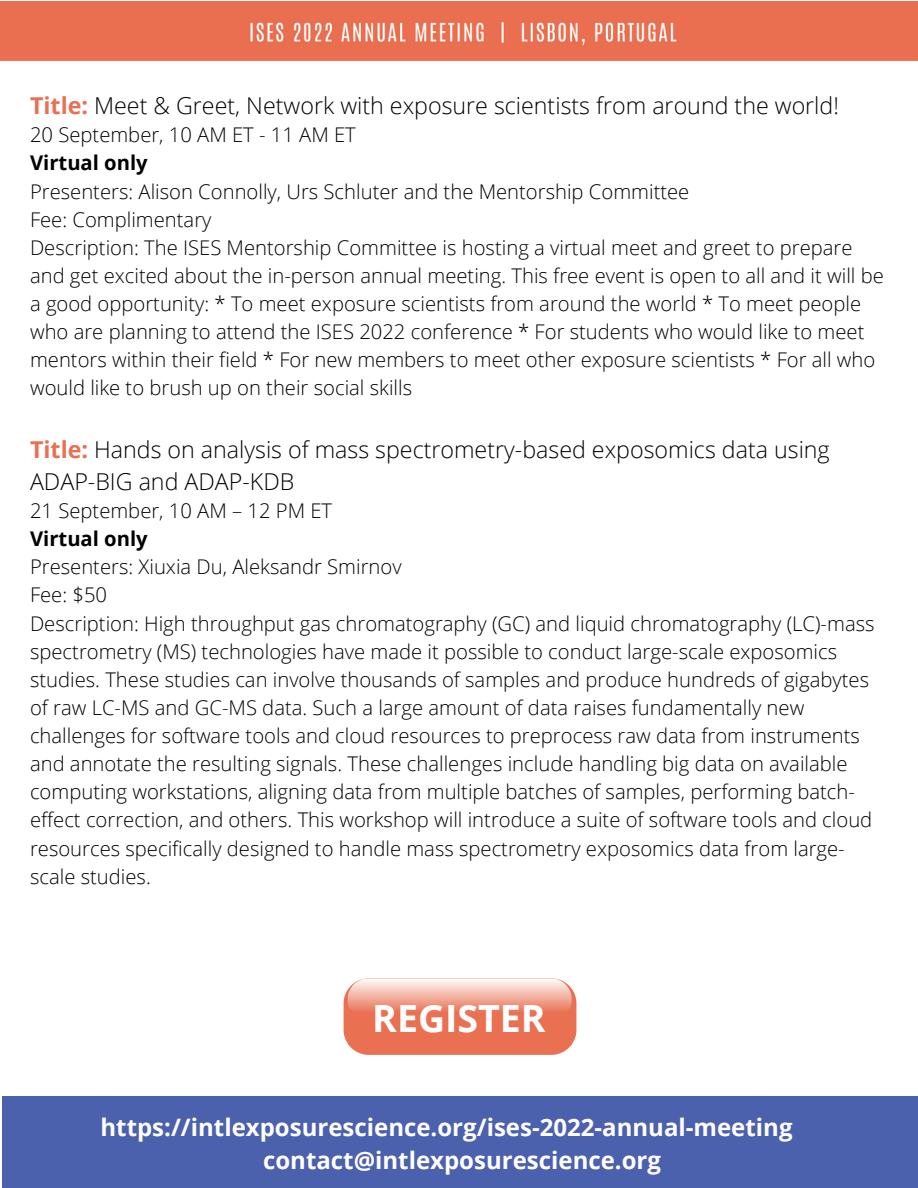
<style>
.page{position:relative;width:918px;height:1188px;background:#fff}
.page>*{position:absolute;margin:0;border:0;box-sizing:border-box;transform-origin:0 0}
.t1{font:700 37.5px "Open Sans";color:#fff}
.t2{font:700 24px/32.7px "Open Sans";color:#fefefe}
.t3{font:300 23.25px/31.5px "Open Sans";color:#000}
.t4{font:300 20.25px/28.2px "Open Sans";color:#000}
.t5{font:700 20.25px "Open Sans";color:#000}
.s1{font-weight:700;color:#e97051}
</style>
<div class="page">
<img style="left:0;top:2px;width:918px;height:58px">
<div style="left:2px;top:1096px;width:916px;height:92px;background:#4c61ad"></div>
<svg style="left:344px;top:978px;width:232px;height:77px;background:#ed917a"></svg>
<p class="t3" style="left:30px;top:89px;width:810px"><span class="s1">Title:</span> Meet &amp; Greet, Network with exposure scientists from around the world!</p>
<p class="t4" style="left:30px;top:120px;width:327px">20 September, 10 AM ET - 11 AM ET</p>
<p class="t5" style="left:30px;top:149px;width:119px">Virtual only</p>
<p class="t4" style="left:30px;top:177px;width:661px">Presenters: Alison Connolly, Urs Schluter and the Mentorship Committee</p>
<p class="t4" style="left:30px;top:205px;width:183px">Fee: Complimentary</p>
<p class="t4" style="left:30px;top:233px;width:855px">Description: The ISES Mentorship Committee is hosting a virtual meet and greet to prepare and get excited about the in-person annual meeting. This free event is open to all and it will be a good opportunity: * To meet exposure scientists from around the world * To meet people who are planning to attend the ISES 2022 conference * For students who would like to meet mentors within their field * For new members to meet other exposure scientists * For all who would like to brush up on their social skills</p>
<p class="t3" style="left:30px;top:434px;width:801px"><span class="s1">Title:</span> Hands on analysis of mass spectrometry-based exposomics data using<br>ADAP-BIG and ADAP-KDB</p>
<p class="t4" style="left:30px;top:496px;width:304px">21 September, 10 AM – 12 PM ET</p>
<p class="t5" style="left:30px;top:525px;width:119px">Virtual only</p>
<p class="t4" style="left:30px;top:552px;width:373px">Presenters: Xiuxia Du, Aleksandr Smirnov</p>
<p class="t4" style="left:30px;top:581px;width:79px">Fee: $50</p>
<p class="t4" style="left:30px;top:609px;width:846px">Description: High throughput gas chromatography (GC) and liquid chromatography (LC)-mass spectrometry (MS) technologies have made it possible to conduct large-scale exposomics studies. These studies can involve thousands of samples and produce hundreds of gigabytes of raw LC-MS and GC-MS data. Such a large amount of data raises fundamentally new challenges for software tools and cloud resources to preprocess raw data from instruments and annotate the resulting signals. These challenges include handling big data on available computing workstations, aligning data from multiple batches of samples, performing batch&shy;effect correction, and others. This workshop will introduce a suite of software tools and cloud resources specifically designed to handle mass spectrometry exposomics data from large&shy;scale studies.</p>
<p class="t1" style="left:372px;top:992px;width:175px">REGISTER</p>
<p class="t2" style="left:263px;top:1110px;width:531px;text-indent:-163px">https://intlexposurescience.org/ises-2022-annual-meeting contact@intlexposurescience.org</p>
</div>
